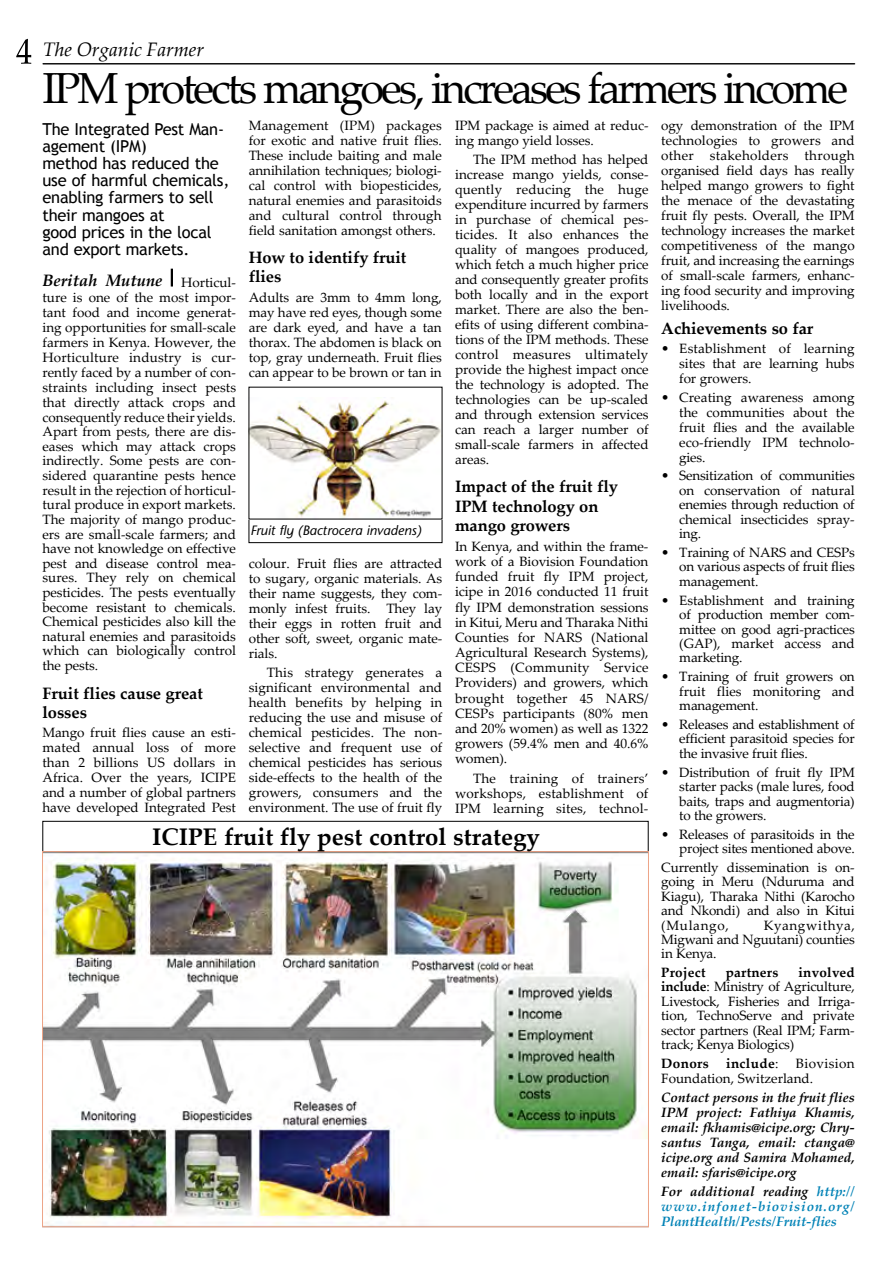
<style>
.page{position:relative;width:893px;height:1263px;background:#fff}
.page>*{position:absolute;margin:0;border:0;box-sizing:border-box;transform-origin:0 0}
.t1{font:43.5px "Palatino Linotype";letter-spacing:-.07em;color:#000}
.t2{font:700 24px "Palatino Linotype";color:#000}
.t3{font:italic 19.5px "Palatino Linotype";color:#000}
.t4{font:16.5px/17.2px "Trebuchet MS";letter-spacing:-.015em;color:#000}
.t5{font:700 16.5px/19.5px "Palatino Linotype";letter-spacing:-.005em;color:#000}
.t6{font:italic 700 16.5px "Palatino Linotype";color:#000}
.t7{font:13.5px/15px "Palatino Linotype";letter-spacing:-.005em;color:#000;text-align:justify}
.t8{font:italic 700 13.5px/15px "Palatino Linotype";color:#000;text-align:justify}
.t9{font:italic 700 13.5px/15px "Palatino Linotype";color:#0082b6;text-align:justify}
.t10{font:700 13.5px "Palatino Linotype";letter-spacing:.02em;color:#000}
.t11{font:italic 500 13.5px "Ruim Stone Sans";color:#000}
.s1{font-weight:400;font-style:normal;font-size:13.5px}
.s2{font-weight:700}
.s3{font-weight:400}
.s4{color:#000}
</style>
<div class="page">
<hr style="left:43px;top:64px;width:812px;height:1px;background:#000">
<svg style="left:16px;top:39px;width:15px;height:25px"></svg>
<div style="left:249px;top:517px;width:193px;height:26px;border:1px solid #000"></div>
<img style="left:251px;top:397px;width:189px;height:120px">
<svg style="left:171px;top:269px;width:2px;height:17px"></svg>
<img style="left:44px;top:853px;width:603px;height:372px">
<h3 class="t3" style="left:43px;top:35px;width:163px">The Organic Farmer</h3>
<h1 class="t1" style="left:43px;top:57px;width:807px">IPM protects mangoes, increases farmers income</h1>
<p class="t4" style="left:43px;top:120px;width:188px">The Integrated Pest Man&shy;agement (IPM)<br>method has reduced the use of harmful chemicals, enabling farmers to sell their mangoes at<br>good prices in the local and export markets.</p>
<p class="t6" style="left:43px;top:269px;width:195px">Beritah Mutune <span class="s1">Horticul-</span></p>
<p class="t7" style="left:43px;top:289px;width:195px">ture is one of the most impor&shy;tant food and income generat&shy;ing opportunities for small-scale farmers in Kenya. However, the Horticulture industry is cur&shy;rently faced by a number of con&shy;straints including insect pests that directly attack crops and consequently reduce their yields.<br>Apart from pests, there are dis&shy;eases which may attack crops indirectly. Some pests are con&shy;sidered quarantine pests hence result in the rejection of horticul&shy;tural produce in export markets.<br>The majority of mango produc&shy;ers are small-scale farmers; and have not knowledge on effective pest and disease control mea&shy;sures. They rely on chemical pesticides. The pests eventually become resistant to chemicals.<br>Chemical pesticides also kill the natural enemies and parasitoids which can biologically control the pests.</p>
<p class="t5" style="left:43px;top:683px;width:162px">Fruit flies cause great losses</p>
<p class="t7" style="left:43px;top:725px;width:195px">Mango fruit flies cause an esti&shy;mated annual loss of more than 2 billions US dollars in Africa. Over the years, ICIPE and a number of global partners have developed Integrated Pest</p>
<p class="t7" style="left:249px;top:117px;width:195px">Management (IPM) packages for exotic and native fruit flies.<br>These include baiting and male annihilation techniques; biologi&shy;cal control with biopesticides, natural enemies and parasitoids and cultural control through field sanitation amongst others.</p>
<p class="t5" style="left:249px;top:247px;width:159px">How to identify fruit flies</p>
<p class="t7" style="left:249px;top:289px;width:195px">Adults are 3mm to 4mm long, may have red eyes, though some are dark eyed, and have a tan thorax. The abdomen is black on top, gray underneath. Fruit flies can appear to be brown or tan in</p>
<p class="t11" style="left:250px;top:522px;width:173px">Fruit fly (Bactrocera invadens)</p>
<p class="t7" style="left:249px;top:556px;width:195px">colour. Fruit flies are attracted to sugary, organic materials. As their name suggests, they com&shy;monly infest fruits. They lay their eggs in rotten fruit and other soft, sweet, organic mate&shy;rials.</p>
<p class="t7" style="left:249px;top:665px;width:195px;text-indent:18px">This strategy generates a significant environmental and health benefits by helping in reducing the use and misuse of chemical pesticides. The non&shy;selective and frequent use of chemical pesticides has serious side-effects to the health of the growers, consumers and the environment. The use of fruit fly</p>
<p class="t7" style="left:455px;top:117px;width:195px">IPM package is aimed at reduc&shy;ing mango yield losses.</p>
<p class="t7" style="left:455px;top:152px;width:195px;text-indent:18px">The IPM method has helped increase mango yields, conse&shy;quently reducing the huge expenditure incurred by farmers in purchase of chemical pes&shy;ticides. It also enhances the quality of mangoes produced, which fetch a much higher price and consequently greater profits both locally and in the export market. There are also the ben&shy;efits of using different combina&shy;tions of the IPM methods. These control measures ultimately provide the highest impact once the technology is adopted. The technologies can be up-scaled and through extension services can reach a larger number of small-scale farmers in affected areas.</p>
<p class="t5" style="left:455px;top:476px;width:164px">Impact of the fruit fly<br>IPM technology on mango growers</p>
<p class="t7" style="left:455px;top:538px;width:195px">In Kenya, and within the frame&shy;work of a Biovision Foundation funded fruit fly IPM project, icipe in 2016 conducted 11 fruit fly IPM demonstration sessions in Kitui, Meru and Tharaka Nithi Counties for NARS (National Agricultural Research Systems), CESPS (Community Service Providers) and growers, which brought together 45 NARS/ CESPs participants (80% men and 20% women) as well as 1322 growers (59.4% men and 40.6% women).</p>
<p class="t7" style="left:455px;top:770px;width:195px;text-indent:18px">The training of trainers’ workshops, establishment of IPM learning sites, technol-</p>
<h2 class="t2" style="left:152px;top:820px;width:389px">ICIPE fruit fly pest control strategy</h2>
<p class="t7" style="left:661px;top:117px;width:195px">ogy demonstration of the IPM technologies to growers and other stakeholders through organised field days has really helped mango growers to fight the menace of the devastating fruit fly pests. Overall, the IPM technology increases the market competitiveness of the mango fruit, and increasing the earnings of small-scale farmers, enhanc&shy;ing food security and improving livelihoods.</p>
<p class="t5" style="left:661px;top:318px;width:154px">Achievements so far</p>
<p class="t7" style="left:679px;top:340px;width:177px;text-indent:-18px">• Establishment of learning sites that are learning hubs for growers.</p>
<p class="t7" style="left:679px;top:389px;width:177px;text-indent:-18px">• Creating awareness among the communities about the fruit flies and the available eco-friendly IPM technolo&shy;gies.</p>
<p class="t7" style="left:679px;top:468px;width:177px;line-height:14.4px;text-indent:-18px">• Sensitization of communities on conservation of natural enemies through reduction of chemical insecticides spray&shy;ing.</p>
<p class="t7" style="left:679px;top:545px;width:177px;line-height:14.4px;text-indent:-18px">• Training of NARS and CESPs on various aspects of fruit flies management.</p>
<p class="t7" style="left:679px;top:592px;width:177px;line-height:14.4px;text-indent:-18px">• Establishment and training of production member com&shy;mittee on good agri-practices (GAP), market access and marketing.</p>
<p class="t7" style="left:679px;top:669px;width:177px;line-height:14.4px;text-indent:-18px">• Training of fruit growers on fruit flies monitoring and management.</p>
<p class="t7" style="left:679px;top:716px;width:177px;line-height:14.4px;text-indent:-18px">• Releases and establishment of efficient parasitoid species for the invasive fruit flies.</p>
<p class="t7" style="left:679px;top:764px;width:177px;line-height:14.4px;text-indent:-18px">• Distribution of fruit fly IPM starter packs (male lures, food baits, traps and augmentoria) to the growers.</p>
<p class="t7" style="left:661px;top:826px;width:195px;line-height:14.4px;text-align:right">• Releases of parasitoids in the project sites mentioned above.</p>
<p class="t7" style="left:661px;top:859px;width:195px;line-height:14.4px">Currently dissemination is on&shy;going in Meru (Nduruma and Kiagu), Tharaka Nithi (Karocho and Nkondi) and also in Kitui (Mulango,</p>
<p class="t7" style="left:661px;top:917px;width:195px;line-height:14.4px;text-indent:102px">Kyangwithya, Migwani and Nguutani) counties in Kenya.</p>
<p class="t10" style="left:661px;top:963px;width:46px">Project</p>
<p class="t10" style="left:726px;top:963px;width:54px">partners</p>
<p class="t7" style="left:661px;top:965px;width:195px;line-height:14.4px;text-indent:137px"><span class="s2">involved include</span>: Ministry of Agriculture, Livestock, Fisheries and Irriga&shy;tion, TechnoServe and private sector partners (Real IPM; Farm&shy;track; Kenya Biologics)</p>
<p class="t10" style="left:661px;top:1053px;width:49px">Donors</p>
<p class="t10" style="left:726px;top:1053px;width:54px">include<span class="s3">:</span></p>
<p class="t7" style="left:661px;top:1055px;width:195px;text-indent:135px">Biovision<br>Foundation, Switzerland.</p>
<p class="t8" style="left:661px;top:1089px;width:195px">Contact persons in the fruit flies IPM project: Fathiya Khamis, email: fkhamis@icipe.org; Chry&shy;santus Tanga, email: ctanga@ icipe.org and Samira Mohamed, email: sfaris@icipe.org</p>
<p class="t9" style="left:661px;top:1183px;width:195px"><span class="s4">For additional reading</span> http:// www.infonet-biovision.org/ PlantHealth/Pests/Fruit-flies</p>
</div>
